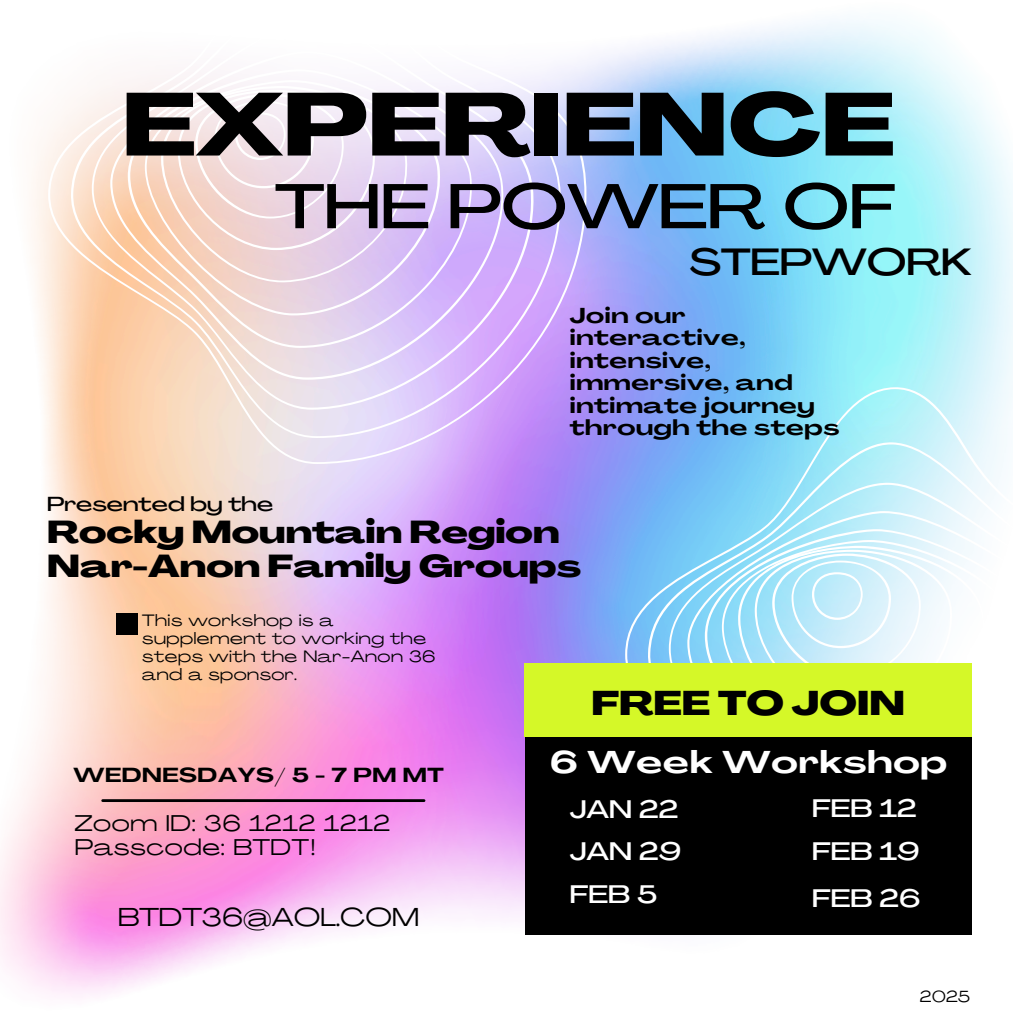
<style>
.page{position:relative;width:1013px;height:1013px;background:#fff}
.page>*{position:absolute;margin:0;border:0;box-sizing:border-box;transform-origin:0 0}
.t1{font:800 87.62px "Agrandir Grand";color:#000}
.t2{font:500 62.25px "Agrandir Grand";color:#000}
.t3{font:500 37.38px "Agrandir Grand";color:#000}
.t4{font:800 33.75px "Agrandir Grand";color:#000}
.t5{font:800 31.25px/33.8px "Agrandir Grand";color:#000}
.t6{font:700 31px "Agrandir Grand";letter-spacing:.03em;color:#fff}
.t7{font:25.62px "Agrandir Grand";color:#000}
.t8{font:500 25px "Agrandir Grand";color:#fff}
.t9{font:22.5px "Agrandir Grand";letter-spacing:.03em;color:#000}
.t10{font:700 21.25px/22.5px "Agrandir Grand";letter-spacing:.03em;color:#000}
.t11{font:700 20px "Agrandir Grand";letter-spacing:.03em;color:#000}
.t12{font:500 20px "Agrandir Grand";color:#000}
.t13{font:16.25px/17.8px "Agrandir Grand";letter-spacing:.03em;color:#000}
.t14{font:15.88px "Agrandir Grand";color:#000}
</style>
<div class="page">
<img style="left:0;top:20px;width:1012px;height:978px">
<svg style="left:625px;top:386px;width:387px;height:537px;background:#9ad0f7"></svg>
<svg style="left:646px;top:441px;width:366px;height:456px;background:#a1d8f8"></svg>
<svg style="left:668px;top:482px;width:344px;height:387px"></svg>
<svg style="left:687px;top:511px;width:325px;height:328px"></svg>
<svg style="left:704px;top:529px;width:308px;height:278px"></svg>
<svg style="left:721px;top:540px;width:291px;height:235px"></svg>
<svg style="left:754px;top:549px;width:199px;height:114px"></svg>
<div style="left:524px;top:736px;width:447px;height:199px;background:#000"></div>
<hr style="left:103px;top:799px;width:321px;height:3px;background:#000">
<div style="left:524px;top:663px;width:447px;height:73px;background:#d5f828"></div>
<div style="left:116px;top:613px;width:21px;height:21px;background:#000"></div>
<svg style="left:48px;top:20px;width:538px;height:444px"></svg>
<svg style="left:69px;top:20px;width:494px;height:418px"></svg>
<svg style="left:92px;top:22px;width:445px;height:388px"></svg>
<svg style="left:110px;top:51px;width:397px;height:329px"></svg>
<svg style="left:128px;top:69px;width:347px;height:279px"></svg>
<svg style="left:145px;top:80px;width:298px;height:235px"></svg>
<svg style="left:177px;top:90px;width:199px;height:160px"></svg>
<p class="t1" style="left:122px;top:90px;width:773px">EXPERIENCE</p>
<p class="t2" style="left:275px;top:181px;width:622px">THE POWER OF</p>
<h2 class="t3" style="left:689px;top:246px;width:283px">STEPWORK</h2>
<p class="t10" style="left:570px;top:306px;width:271px">Join our interactive, intensive, immersive, and intimate journey through the steps</p>
<h3 class="t12" style="left:47px;top:495px;width:227px">Presented by the</h3>
<p class="t5" style="left:47px;top:518px;width:535px">Rocky Mountain Region<br>Nar-Anon Family Groups</p>
<h3 class="t13" style="left:142px;top:613px;width:295px">This workshop is a supplement to working the steps with the Nar-Anon 36 and a sponsor.</h3>
<p class="t4" style="left:591px;top:689px;width:315px">FREE TO JOIN</p>
<h4 class="t6" style="left:550px;top:749px;width:398px">6 Week Workshop</h4>
<h4 class="t11" style="left:73px;top:767px;width:372px">WEDNESDAYS/ 5 - 7 PM MT</h4>
<h5 class="t9" style="left:75px;top:813px;width:317px">Zoom ID: 36 1212 1212</h5>
<h5 class="t9" style="left:75px;top:838px;width:243px">Passcode: BTDT!</h5>
<h5 class="t8" style="left:570px;top:841px;width:113px">JAN 29</h5>
<h5 class="t8" style="left:570px;top:884px;width:89px">FEB 5</h5>
<h5 class="t8" style="left:812px;top:797px;width:106px">FEB 12</h5>
<h5 class="t8" style="left:812px;top:841px;width:109px">FEB 19</h5>
<p class="t8" style="left:812px;top:888px;width:109px">FEB 26</p>
<p class="t8" style="left:570px;top:799px;width:110px">JAN 22</p>
<h1 class="t7" style="left:118px;top:906px;width:302px">BTDT36@AOL.COM</h1>
<p class="t14" style="left:919px;top:990px;width:52px">2025</p>
</div>
